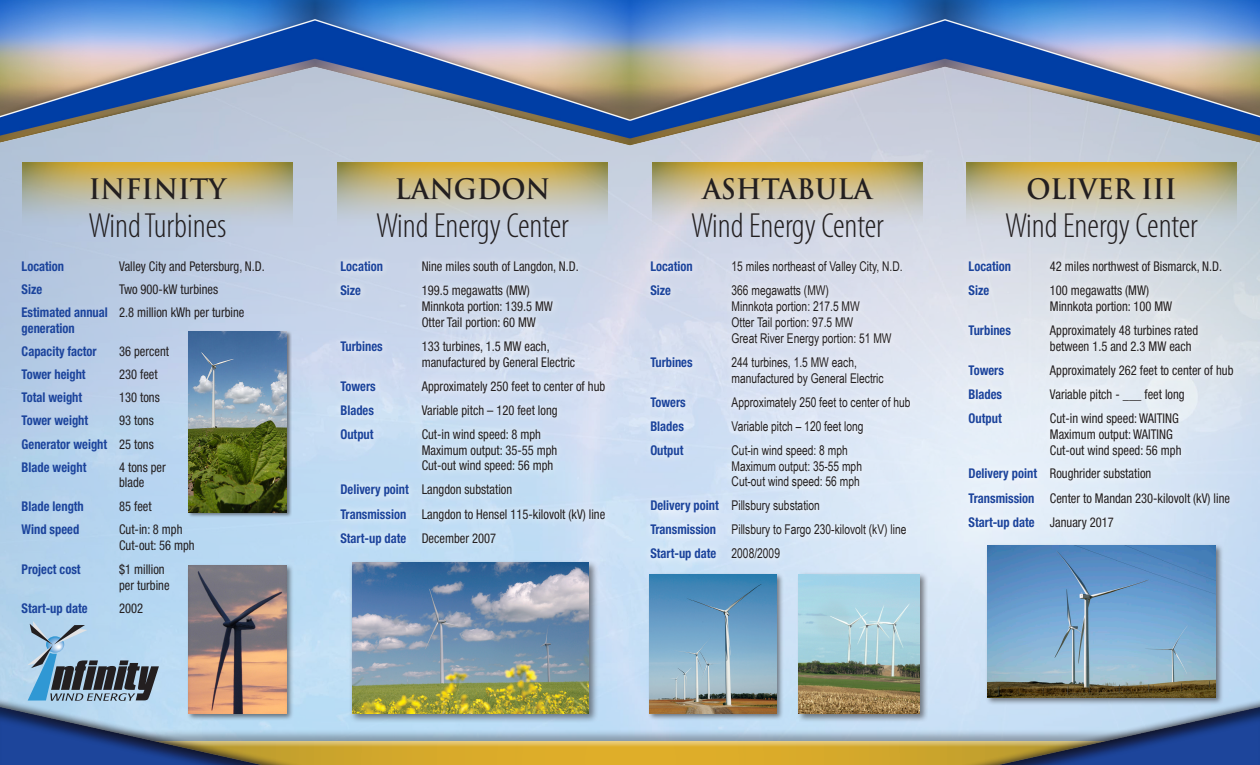
<style>
.page{position:relative;width:1260px;height:765px;background:#fff}
.page>*{position:absolute;margin:0;border:0;box-sizing:border-box;transform-origin:0 0}
.t1{font:300 condensed 35px "Myriad Pro";color:#231f20}
.t2{font:700 27.5px "Trajan Pro";color:#231f20;scale:.95 1}
.t3{font:condensed 13.5px/15.9px "Helvetica Neue LT Std";color:#231f20;scale:.93 1}
.t4{font:13.5px/15.9px "Arial Narrow";color:#231f20;scale:.93 1}
.t5{font:700 condensed 13.5px/15.9px "Helvetica Neue LT Std";color:#1c449c;scale:.93 1}
.s1{font-weight:400;color:#231f20}
.s2{font-weight:700;color:#1c449c}
.s3{font-family:"Helvetica Neue LT Std";font-weight:700;font-stretch:condensed;color:#1c449c}
.s4{font-family:"Arial Narrow";font-weight:400;font-stretch:normal;color:#231f20}
</style>
<div class="page">
<img style="left:0;top:152px;width:1260px;height:577px">
<img style="left:0;top:0;width:1260px;height:152px">
<div style="left:648px;top:572px;width:136px;height:149px;background:#231f20;opacity:.55"></div>
<img style="left:650px;top:574px;width:126px;height:140px">
<svg style="left:967px;top:163px;width:269px;height:64px;background:#cac09a"></svg>
<svg style="left:961px;top:254px;width:280px;height:283px;background:#e0e8f1"></svg>
<div style="left:985px;top:543px;width:239px;height:163px;background:#231f20;opacity:.55"></div>
<img style="left:987px;top:546px;width:229px;height:141px">
<svg style="left:653px;top:163px;width:269px;height:64px;background:#cec29e"></svg>
<div style="left:643px;top:254px;width:275px;height:314px;background:linear-gradient(to right,#d2dff2,#e1e8f4)"></div>
<div style="left:797px;top:572px;width:131px;height:151px;background:#231f20;opacity:.55"></div>
<img style="left:799px;top:574px;width:121px;height:140px">
<svg style="left:338px;top:163px;width:269px;height:64px;background:#c7bf9d"></svg>
<svg style="left:333px;top:254px;width:279px;height:299px;background:#cdddf1"></svg>
<div style="left:349px;top:560px;width:250px;height:164px;background:#231f20;opacity:.55"></div>
<img style="left:352px;top:563px;width:237px;height:151px">
<svg style="left:23px;top:163px;width:269px;height:64px;background:#bfba9a"></svg>
<div style="left:188px;top:330px;width:104px;height:188px;background:#231f20;opacity:.55"></div>
<img style="left:189px;top:331px;width:98px;height:181px">
<svg style="left:27px;top:621px;width:132px;height:66px;background:#8aa6ba"></svg>
<div style="left:187px;top:563px;width:107px;height:158px;background:#231f20;opacity:.55"></div>
<img style="left:189px;top:565px;width:98px;height:122px">
<div style="left:0;top:729px;width:1260px;height:36px;background:#231f20;opacity:.35"></div>
<div style="left:0;top:740px;width:1260px;height:25px;background:#e8cc7e"></div>
<div style="left:0;top:742px;width:1260px;height:23px;background:#231f20;opacity:.75"></div>
<div style="left:0;top:696px;width:317px;height:69px;background:#231f20;opacity:.75"></div>
<div style="left:0;top:687px;width:310px;height:78px;background:#231f20;opacity:.55"></div>
<div style="left:950px;top:687px;width:310px;height:78px;background:#231f20;opacity:.55"></div>
<p class="t2" style="left:89px;top:172px;width:146px">INFINITY</p>
<p class="t1" style="left:88px;top:204px;width:140px">Wind Turbines</p>
<p class="t5" style="left:22px;top:258px;width:47px">Location</p>
<p class="t3" style="left:119px;top:258px;width:158px">Valley City and Petersburg, N.D.</p>
<p class="t5" style="left:22px;top:281px;width:24px">Size</p>
<p class="t3" style="left:119px;top:281px;width:108px">Two 900-kW turbines</p>
<p class="t5" style="left:22px;top:304px;width:241px">Estimated annual <span class="s1">2.8 million kWh per turbine </span>generation</p>
<p class="t5" style="left:22px;top:343px;width:82px">Capacity factor</p>
<p class="t3" style="left:119px;top:343px;width:55px">36 percent</p>
<p class="t5" style="left:22px;top:366px;width:70px">Tower height</p>
<p class="t3" style="left:119px;top:367px;width:43px">230 feet</p>
<p class="t5" style="left:22px;top:389px;width:67px">Total weight</p>
<p class="t3" style="left:119px;top:390px;width:45px">130 tons</p>
<p class="t5" style="left:22px;top:413px;width:73px">Tower weight</p>
<p class="t3" style="left:119px;top:413px;width:39px">93 tons</p>
<p class="t5" style="left:22px;top:436px;width:144px">Generator weight <span class="s1">25 tons</span></p>
<p class="t5" style="left:22px;top:459px;width:71px">Blade weight</p>
<p class="t3" style="left:119px;top:459px;width:52px">4 tons per blade</p>
<p class="t5" style="left:22px;top:498px;width:68px">Blade length</p>
<p class="t3" style="left:119px;top:498px;width:37px">85 feet</p>
<p class="t5" style="left:22px;top:521px;width:63px">Wind speed</p>
<p class="t3" style="left:119px;top:521px;width:83px">Cut-in: 8 mph<br>Cut-out: 56 mph</p>
<p class="t5" style="left:22px;top:561px;width:65px">Project cost</p>
<p class="t3" style="left:119px;top:561px;width:56px">$1 million per turbine</p>
<p class="t5" style="left:22px;top:600px;width:72px">Start-up date</p>
<p class="t3" style="left:119px;top:600px;width:27px">2002</p>
<p class="t2" style="left:395px;top:172px;width:165px">LANGDON</p>
<p class="t1" style="left:376px;top:204px;width:194px">Wind Energy Center</p>
<p class="t5" style="left:340px;top:258px;width:47px">Location</p>
<p class="t3" style="left:422px;top:258px;width:170px">Nine miles south of Langdon, N.D.</p>
<p class="t5" style="left:340px;top:282px;width:24px">Size</p>
<p class="t3" style="left:422px;top:282px;width:143px">199.5 megawatts (MW)<br>Minnkota portion: 139.5 MW<br>Otter Tail portion: 60 MW</p>
<p class="t5" style="left:340px;top:338px;width:47px">Turbines</p>
<p class="t3" style="left:422px;top:338px;width:167px">133 turbines, 1.5 MW each, manufactured by General Electric</p>
<p class="t5" style="left:340px;top:378px;width:40px">Towers</p>
<p class="t3" style="left:422px;top:378px;width:199px">Approximately 250 feet to center of hub</p>
<p class="t5" style="left:340px;top:402px;width:38px">Blades</p>
<p class="t3" style="left:422px;top:402px;width:148px">Variable pitch – 120 feet long</p>
<p class="t5" style="left:340px;top:426px;width:37px">Output</p>
<p class="t3" style="left:422px;top:426px;width:147px">Cut-in wind speed: 8 mph<br>Maximum output: 35-55 mph<br>Cut-out wind speed: 56 mph</p>
<p class="t3" style="left:340px;top:482px;width:186px"><span class="s2">Delivery point</span> Langdon substation</p>
<p class="t3" style="left:340px;top:506px;width:286px"><span class="s2">Transmission</span> Langdon to Hensel 115-kilovolt (kV) line</p>
<p class="t5" style="left:340px;top:530px;width:169px">Start-up date <span class="s1">December 2007</span></p>
<p class="t2" style="left:703px;top:172px;width:180px">ASHTABULA</p>
<p class="t1" style="left:691px;top:204px;width:194px">Wind Energy Center</p>
<p class="t5" style="left:650px;top:258px;width:47px">Location</p>
<p class="t4" style="left:732px;top:258px;width:185px">15 miles northeast of Valley City, N.D.</p>
<p class="t5" style="left:650px;top:282px;width:24px">Size</p>
<p class="t4" style="left:732px;top:282px;width:174px">366 megawatts (MW)<br>Minnkota portion: 217.5 MW<br>Otter Tail portion: 97.5 MW<br>Great River Energy portion: 51 MW</p>
<p class="t5" style="left:650px;top:354px;width:47px">Turbines</p>
<p class="t4" style="left:732px;top:354px;width:165px">244 turbines, 1.5 MW each, manufactured by General Electric</p>
<p class="t5" style="left:650px;top:394px;width:40px">Towers</p>
<p class="t4" style="left:732px;top:394px;width:194px">Approximately 250 feet to center of hub</p>
<p class="t5" style="left:650px;top:418px;width:38px">Blades</p>
<p class="t4" style="left:732px;top:418px;width:143px">Variable pitch – 120 feet long</p>
<p class="t5" style="left:650px;top:442px;width:37px">Output</p>
<p class="t4" style="left:732px;top:442px;width:142px">Cut-in wind speed: 8 mph<br>Maximum output: 35-55 mph<br>Cut-out wind speed: 56 mph</p>
<p class="t4" style="left:650px;top:497px;width:184px"><span class="s3">Delivery point</span> Pillsbury substation</p>
<p class="t4" style="left:650px;top:521px;width:277px"><span class="s3">Transmission</span> Pillsbury to Fargo 230-kilovolt (kV) line</p>
<p class="t5" style="left:650px;top:545px;width:141px">Start-up date <span class="s4">2008/2009</span></p>
<p class="t2" style="left:1027px;top:172px;width:159px">OLIVER III</p>
<p class="t1" style="left:1005px;top:204px;width:194px">Wind Energy Center</p>
<p class="t5" style="left:969px;top:258px;width:47px">Location</p>
<p class="t3" style="left:1050px;top:258px;width:187px">42 miles northwest of Bismarck, N.D.</p>
<p class="t5" style="left:969px;top:282px;width:24px">Size</p>
<p class="t3" style="left:1050px;top:282px;width:133px">100 megawatts (MW)<br>Minnkota portion: 100 MW</p>
<p class="t5" style="left:969px;top:322px;width:47px">Turbines</p>
<p class="t3" style="left:1050px;top:322px;width:161px">Approximately 48 turbines rated between 1.5 and 2.3 MW each</p>
<p class="t5" style="left:969px;top:362px;width:40px">Towers</p>
<p class="t3" style="left:1050px;top:362px;width:199px">Approximately 262 feet to center of hub</p>
<p class="t5" style="left:969px;top:386px;width:38px">Blades</p>
<p class="t3" style="left:1050px;top:386px;width:146px">Variable pitch - ___ feet long</p>
<p class="t5" style="left:969px;top:410px;width:37px">Output</p>
<p class="t3" style="left:1050px;top:410px;width:143px">Cut-in wind speed: WAITING<br>Maximum output: WAITING<br>Cut-out wind speed: 56 mph</p>
<p class="t3" style="left:969px;top:466px;width:198px"><span class="s2">Delivery point</span> Roughrider substation</p>
<p class="t3" style="left:969px;top:490px;width:283px"><span class="s2">Transmission</span> Center to Mandan 230-kilovolt (kV) line</p>
<p class="t5" style="left:969px;top:514px;width:158px">Start-up date <span class="s1">January 2017</span></p>
</div>
